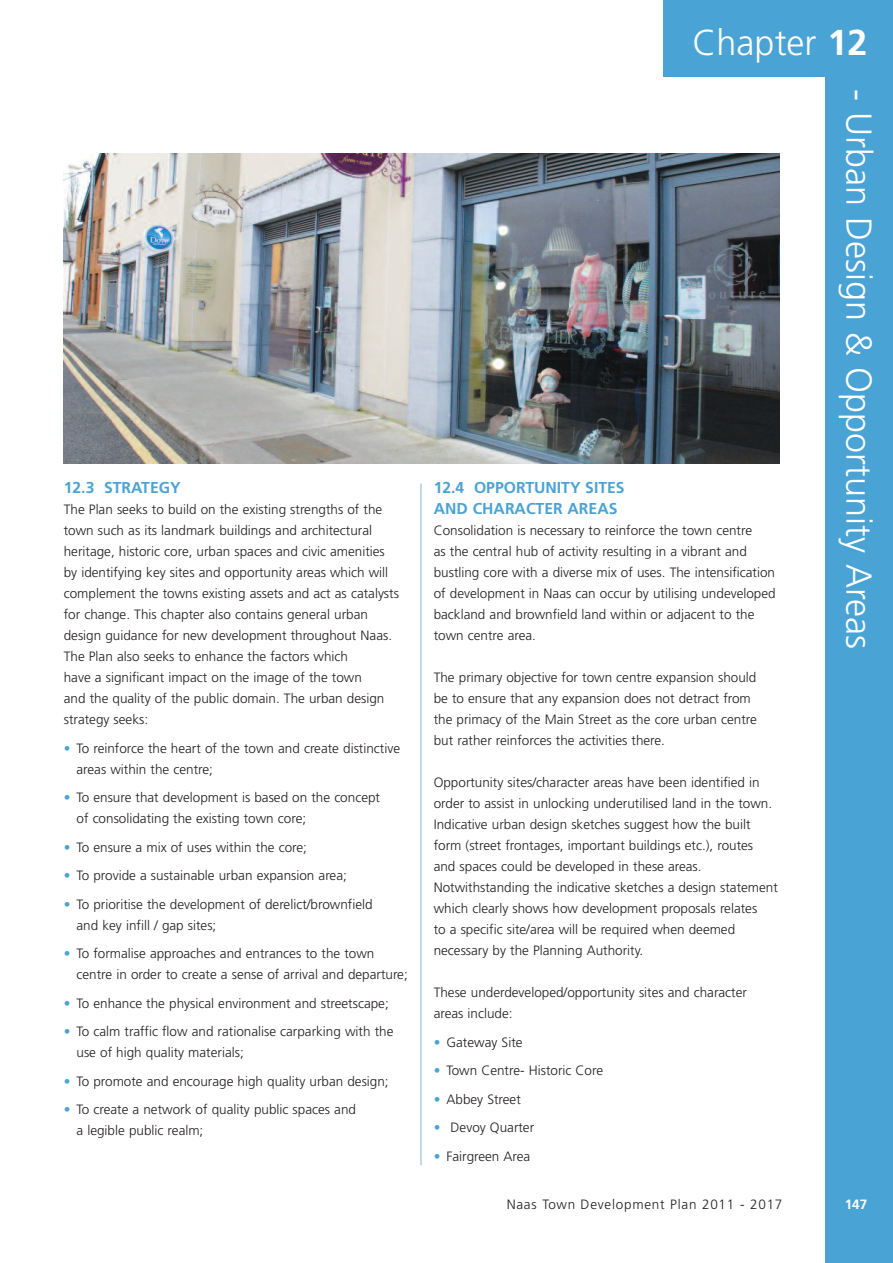
<style>
.page{position:relative;width:893px;height:1263px;background:#fff}
.page>*{position:absolute;margin:0;border:0;box-sizing:border-box;transform-origin:0 0}
.t1{font:300 36px "Frutiger";color:#fff}
.t2{font:700 15.75px/21px "Frutiger";color:#4aa3d5}
.t3{font:300 13.5px/21px "Frutiger";color:#231f20}
.t4{font:300 13.5px "Frutiger";letter-spacing:.055em;color:#231f20}
.t5{font:700 13.5px "Frutiger";color:#fff}
.s1{font-weight:700;color:#4aa3d5}
.s2{font-weight:700}
</style>
<div class="page">
<div style="left:825px;top:0;width:68px;height:1263px;background:#4aa3d5"></div>
<div style="left:663px;top:0;width:230px;height:77px;background:#4aa3d5"></div>
<hr style="left:421px;top:484px;width:1px;height:681px;background:#89b1d1">
<img style="left:64px;top:153px;width:715px;height:310px">
<p class="t2" style="left:64px;top:478px;width:118px">12.3 STRATEGY</p>
<p class="t3" style="left:64px;top:500px;width:337px">The Plan seeks to build on the existing strengths of the town such as its landmark buildings and architectural heritage, historic core, urban spaces and civic amenities by identifying key sites and opportunity areas which will complement the towns existing assets and act as catalysts for change. This chapter also contains general urban design guidance for new development throughout Naas.<br>The Plan also seeks to enhance the factors which<br>have a significant impact on the image of the town<br>and the quality of the public domain. The urban design strategy seeks:</p>
<p class="t3" style="left:77px;top:738px;width:325px;text-indent:-13px"><span class="s1">•</span> To reinforce the heart of the town and create distinctive areas within the centre;</p>
<p class="t3" style="left:77px;top:788px;width:305px;text-indent:-13px"><span class="s1">•</span> To ensure that development is based on the concept of consolidating the existing town core;</p>
<p class="t3" style="left:64px;top:837px;width:245px"><span class="s1">•</span> To ensure a mix of uses within the core;</p>
<p class="t3" style="left:64px;top:866px;width:285px"><span class="s1">•</span> To provide a sustainable urban expansion area;</p>
<p class="t3" style="left:77px;top:894px;width:298px;text-indent:-13px"><span class="s1">•</span> To prioritise the development of derelict/brownfield and key infill / gap sites;</p>
<p class="t3" style="left:77px;top:944px;width:333px;text-indent:-13px"><span class="s1">•</span> To formalise approaches and entrances to the town centre in order to create a sense of arrival and departure;</p>
<p class="t3" style="left:64px;top:993px;width:326px"><span class="s1">•</span> To enhance the physical environment and streetscape;</p>
<p class="t3" style="left:77px;top:1022px;width:318px;text-indent:-13px"><span class="s1">•</span> To calm traffic flow and rationalise carparking with the use of high quality materials;</p>
<p class="t3" style="left:64px;top:1071px;width:326px"><span class="s1">•</span> To promote and encourage high quality urban design;</p>
<p class="t3" style="left:77px;top:1100px;width:281px;text-indent:-13px"><span class="s1">•</span> To create a network of quality public spaces and a legible public realm;</p>
<h1 class="t1" style="left:693px;top:28px;width:177px">Chapter <span class="s2">12</span></h1>
<p class="t2" style="left:434px;top:478px;width:192px">12.4 OPPORTUNITY SITES<br>AND CHARACTER AREAS</p>
<p class="t3" style="left:434px;top:521px;width:343px">Consolidation is necessary to reinforce the town centre<br>as the central hub of activity resulting in a vibrant and bustling core with a diverse mix of uses. The intensification of development in Naas can occur by utilising undeveloped backland and brownfield land within or adjacent to the town centre area.</p>
<p class="t3" style="left:434px;top:668px;width:325px">The primary objective for town centre expansion should be to ensure that any expansion does not detract from the primacy of the Main Street as the core urban centre but rather reinforces the activities there.</p>
<p class="t3" style="left:434px;top:773px;width:346px">Opportunity sites/character areas have been identified in order to assist in unlocking underutilised land in the town.<br>Indicative urban design sketches suggest how the built form (street frontages, important buildings etc.), routes and spaces could be developed in these areas.<br>Notwithstanding the indicative sketches a design statement which clearly shows how development proposals relates<br>to a specific site/area will be required when deemed necessary by the Planning Authority.</p>
<p class="t3" style="left:434px;top:983px;width:315px">These underdeveloped/opportunity sites and character areas include:</p>
<p class="t3" style="left:434px;top:1032px;width:90px"><span class="s1">•</span> Gateway Site</p>
<p class="t3" style="left:434px;top:1061px;width:171px"><span class="s1">•</span> Town Centre- Historic Core</p>
<p class="t3" style="left:434px;top:1089px;width:89px"><span class="s1">•</span> Abbey Street</p>
<p class="t3" style="left:434px;top:1118px;width:102px"><span class="s1">•</span> Devoy Quarter</p>
<p class="t3" style="left:434px;top:1146px;width:98px"><span class="s1">•</span> Fairgreen Area</p>
<h1 class="t1" style="left:873px;top:89px;width:562px;rotate:90deg">- Urban Design &amp; Opportunity Areas</h1>
<p class="t4" style="left:507px;top:1199px;width:277px">Naas Town Development Plan 2011 - 2017</p>
<p class="t5" style="left:845px;top:1199px;width:24px">147</p>
</div>
